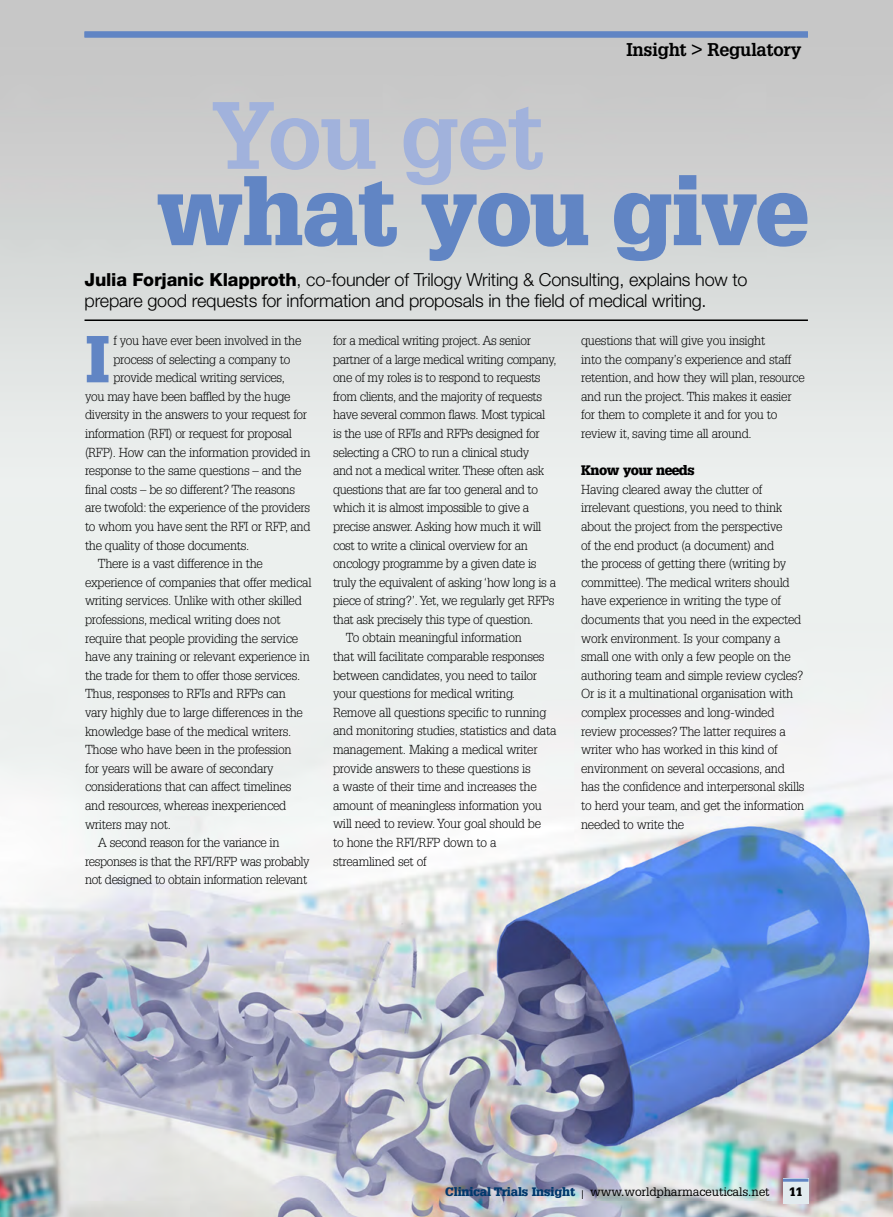
<style>
.page{position:relative;width:893px;height:1217px;background:#fff}
.page>*{position:absolute;margin:0;border:0;box-sizing:border-box;transform-origin:0 0}
.t1{font:900 93px "Glypha LT Std";letter-spacing:-.02em;color:#6185c4}
.t2{font:700 93px "Glypha LT Std";letter-spacing:-.02em;color:#a1b2dc}
.t3{font:900 64.65px "Glypha LT Std";color:#6185c4}
.t4{font:300 18px/21px "Helvetica Neue LT Std";letter-spacing:-.01em;color:#000}
.t5{font:700 18px "Glypha LT Std";letter-spacing:-.02em;color:#000}
.t6{font:900 13.5px "Glypha LT Std";letter-spacing:-.03em;color:#000}
.t7{font:300 12.75px/18.6px "Glypha LT Std";letter-spacing:-.02em;color:#000}
.t8{font:12px "Glypha LT Std";letter-spacing:-.01em;color:#000}
.t9{font:900 12px "Glypha LT Std";color:#000}
.s1{font-weight:800}
.s2{font-weight:900;color:#00386c}
</style>
<div class="page">
<div style="left:0;top:0;width:893px;height:1216px;background:#c7c7c7"></div>
<img style="left:0;top:190px;width:893px;height:1026px">
<hr style="left:85px;top:319px;width:723px;height:2px;background:#000">
<div style="left:85px;top:31px;width:723px;height:6px;background:#6185c4"></div>
<div style="left:783px;top:1178px;width:25px;height:25px;background:#e2ebef"></div>
<hr style="left:783px;top:1178px;width:25px;height:3px;background:#6185c4">
<h3 class="t5" style="left:626px;top:39px;width:176px">Insight &gt; Regulatory</h3>
<h1 class="t2" style="left:211px;top:78px;width:335px">You get</h1>
<h1 class="t1" style="left:156px;top:155px;width:653px">what you give</h1>
<h3 class="t4" style="left:85px;top:268px;width:665px"><span class="s1">Julia Forjanic Klapproth</span>, co-founder of Trilogy Writing &amp; Consulting, explains how to prepare good requests for information and proposals in the field of medical writing.</h3>
<h2 class="t3" style="left:85px;top:320px;width:27px">I</h2>
<p class="t7" style="left:113px;top:331px;width:189px">f you have ever been involved in the</p>
<p class="t7" style="left:333px;top:331px;width:199px">for a medical writing project. As senior</p>
<p class="t7" style="left:333px;top:350px;width:225px">partner of a large medical writing company,</p>
<p class="t7" style="left:333px;top:368px;width:209px">one of my roles is to respond to requests</p>
<p class="t7" style="left:333px;top:387px;width:211px">from clients, and the majority of requests</p>
<p class="t7" style="left:333px;top:405px;width:214px">have several common flaws. Most typical</p>
<p class="t7" style="left:333px;top:424px;width:208px">is the use of RFIs and RFPs designed for</p>
<p class="t7" style="left:333px;top:443px;width:198px">selecting a CRO to run a clinical study</p>
<p class="t7" style="left:333px;top:461px;width:212px">and not a medical writer. These often ask</p>
<p class="t7" style="left:333px;top:480px;width:206px">questions that are far too general and to</p>
<p class="t7" style="left:333px;top:498px;width:198px">which it is almost impossible to give a</p>
<p class="t7" style="left:333px;top:517px;width:210px">precise answer. Asking how much it will</p>
<p class="t7" style="left:333px;top:536px;width:196px">cost to write a clinical overview for an</p>
<p class="t7" style="left:333px;top:554px;width:205px">oncology programme by a given date is</p>
<p class="t7" style="left:333px;top:573px;width:224px">truly the equivalent of asking ‘how long is a</p>
<p class="t7" style="left:333px;top:591px;width:223px">piece of string?’. Yet, we regularly get RFPs</p>
<p class="t7" style="left:333px;top:610px;width:202px">that ask precisely this type of question.</p>
<p class="t7" style="left:346px;top:628px;width:177px">To obtain meaningful information</p>
<p class="t7" style="left:333px;top:647px;width:213px">that will facilitate comparable responses</p>
<p class="t7" style="left:333px;top:666px;width:205px">between candidates, you need to tailor</p>
<p class="t7" style="left:333px;top:684px;width:184px">your questions for medical writing.</p>
<p class="t7" style="left:333px;top:703px;width:215px">Remove all questions specific to running</p>
<p class="t7" style="left:333px;top:721px;width:225px">and monitoring studies, statistics and data</p>
<p class="t7" style="left:333px;top:740px;width:206px">management. Making a medical writer</p>
<p class="t7" style="left:333px;top:758px;width:199px">provide answers to these questions is</p>
<p class="t7" style="left:333px;top:777px;width:205px">a waste of their time and increases the</p>
<p class="t7" style="left:333px;top:796px;width:210px">amount of meaningless information you</p>
<p class="t7" style="left:333px;top:814px;width:210px">will need to review. Your goal should be</p>
<p class="t7" style="left:333px;top:833px;width:165px">to hone the RFI/RFP down to a</p>
<p class="t7" style="left:333px;top:851px;width:95px">streamlined set of</p>
<p class="t7" style="left:581px;top:331px;width:225px">questions that will give you insight<br>into the company’s experience and staff retention, and how they will plan, resource and run the project. This makes it easier for them to complete it and for you to review it, saving time all around.</p>
<p class="t6" style="left:581px;top:462px;width:115px">Know your needs</p>
<p class="t7" style="left:581px;top:480px;width:225px">Having cleared away the clutter of irrelevant questions, you need to think about the project from the perspective<br>of the end product (a document) and<br>the process of getting there (writing by committee). The medical writers should have experience in writing the type of documents that you need in the expected work environment. Is your company a small one with only a few people on the authoring team and simple review cycles?<br>Or is it a multinational organisation with complex processes and long-winded review processes? The latter requires a writer who has worked in this kind of environment on several occasions, and has the confidence and interpersonal skills to herd your team, and get the information needed to write the</p>
<p class="t7" style="left:113px;top:350px;width:178px">process of selecting a company to</p>
<p class="t7" style="left:113px;top:368px;width:173px">provide medical writing services,</p>
<p class="t7" style="left:85px;top:387px;width:207px">you may have been baffled by the huge</p>
<p class="t7" style="left:85px;top:406px;width:224px">diversity in the answers to your request for</p>
<p class="t7" style="left:85px;top:424px;width:208px">information (RFI) or request for proposal</p>
<p class="t7" style="left:85px;top:443px;width:227px">(RFP). How can the information provided in</p>
<p class="t7" style="left:85px;top:461px;width:218px">response to the same questions – and the</p>
<p class="t7" style="left:85px;top:480px;width:212px">final costs – be so different? The reasons</p>
<p class="t7" style="left:85px;top:498px;width:226px">are twofold: the experience of the providers</p>
<p class="t7" style="left:85px;top:517px;width:227px">to whom you have sent the RFI or RFP, and</p>
<p class="t7" style="left:85px;top:536px;width:166px">the quality of those documents.</p>
<p class="t7" style="left:98px;top:554px;width:167px">There is a vast difference in the</p>
<p class="t7" style="left:85px;top:573px;width:228px">experience of companies that offer medical</p>
<p class="t7" style="left:85px;top:591px;width:218px">writing services. Unlike with other skilled</p>
<p class="t7" style="left:85px;top:610px;width:197px">professions, medical writing does not</p>
<p class="t7" style="left:85px;top:629px;width:215px">require that people providing the service</p>
<p class="t7" style="left:85px;top:647px;width:226px">have any training or relevant experience in</p>
<p class="t7" style="left:85px;top:666px;width:217px">the trade for them to offer those services.</p>
<p class="t7" style="left:85px;top:684px;width:202px">Thus, responses to RFIs and RFPs can</p>
<p class="t7" style="left:85px;top:703px;width:219px">vary highly due to large differences in the</p>
<p class="t7" style="left:85px;top:721px;width:208px">knowledge base of the medical writers.</p>
<p class="t7" style="left:85px;top:740px;width:208px">Those who have been in the profession</p>
<p class="t7" style="left:85px;top:759px;width:190px">for years will be aware of secondary</p>
<p class="t7" style="left:85px;top:777px;width:208px">considerations that can affect timelines</p>
<p class="t7" style="left:85px;top:796px;width:203px">and resources, whereas inexperienced</p>
<p class="t7" style="left:85px;top:814px;width:87px">writers may not.</p>
<p class="t7" style="left:98px;top:833px;width:183px">A second reason for the variance in</p>
<p class="t7" style="left:85px;top:851px;width:226px">responses is that the RFI/RFP was probably</p>
<p class="t7" style="left:85px;top:870px;width:224px">not designed to obtain information relevant</p>
<p class="t8" style="left:445px;top:1183px;width:326px"><span class="s2">Clinical Trials Insight</span> | www.worldpharmaceuticals.net</p>
<p class="t9" style="left:789px;top:1183px;width:15px">11</p>
</div>
